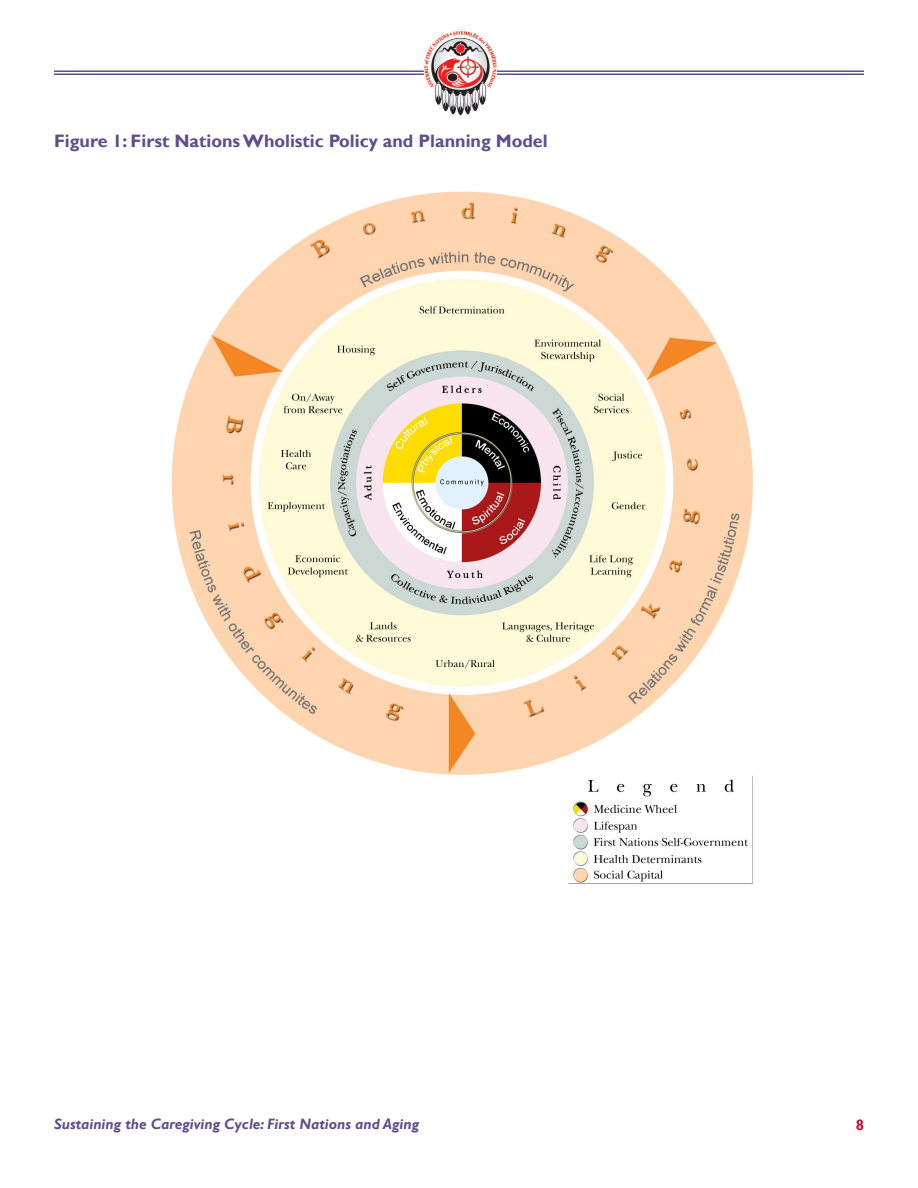
<style>
.page{position:relative;width:918px;height:1188px;background:#fff}
.page>*{position:absolute;margin:0;border:0;box-sizing:border-box;transform-origin:0 0}
.t1{font:700 18px "Gill Sans";color:#5c4f8e}
.t2{font:italic 700 15px "Gill Sans";color:#5c4f8e}
.t3{font:700 15px "Gill Sans";color:#c40c37}
</style>
<div class="page">
<img style="left:424px;top:30px;width:73px;height:86px">
<hr style="left:54px;top:73px;width:370px;height:2px;background:#5c4f8e">
<hr style="left:54px;top:70px;width:370px;height:2px;background:#5c4f8e">
<hr style="left:497px;top:73px;width:367px;height:2px;background:#5c4f8e">
<hr style="left:497px;top:70px;width:367px;height:2px;background:#5c4f8e">
<img style="left:171px;top:191px;width:582px;height:693px">
<p class="t1" style="left:54px;top:131px;width:495px">Figure 1: First Nations Wholistic Policy and Planning Model</p>
<p class="t2" style="left:54px;top:1115px;width:367px">Sustaining the Caregiving Cycle: First Nations and Aging</p>
<p class="t3" style="left:856px;top:1116px;width:10px">8</p>
</div>
